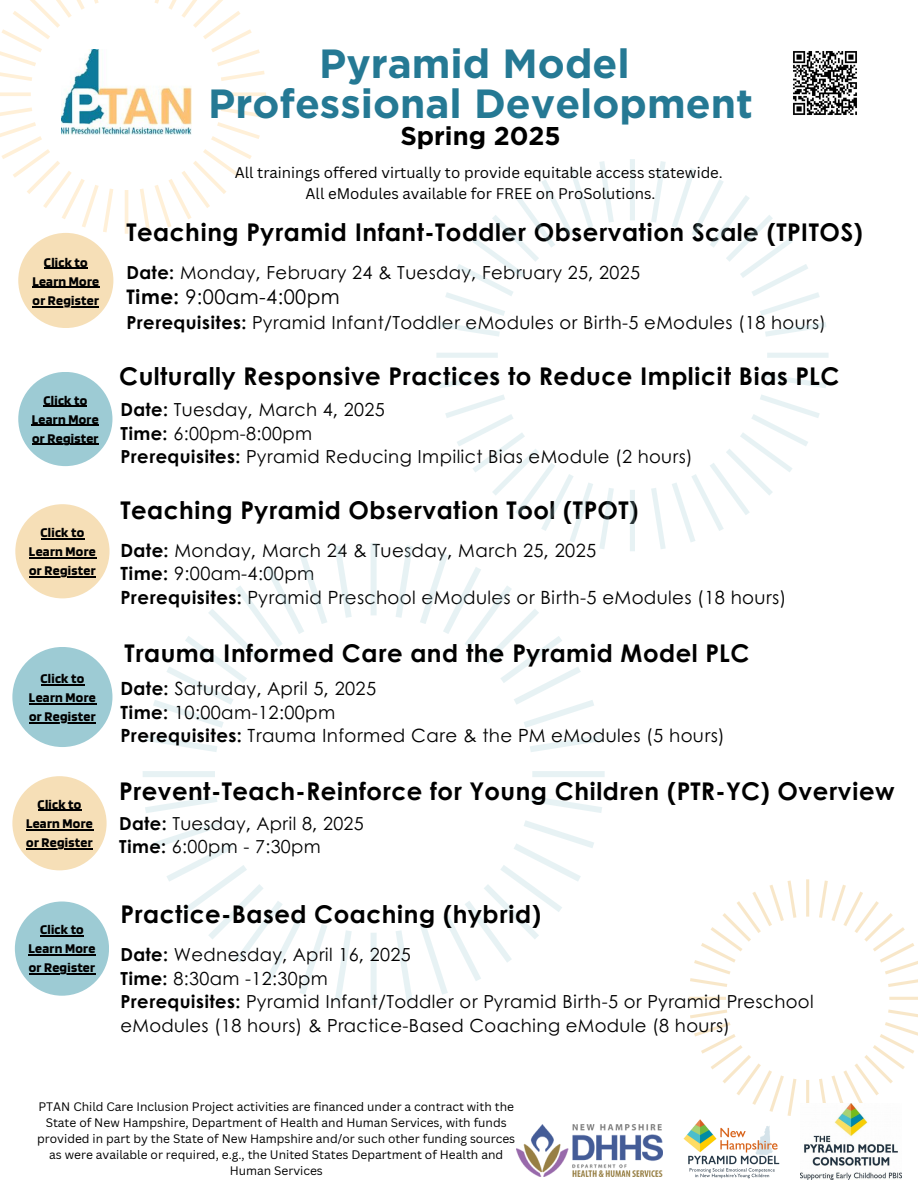
<style>
.page{position:relative;width:918px;height:1188px;background:#fff}
.page>*{position:absolute;margin:0;border:0;box-sizing:border-box;transform-origin:0 0}
.t1{font:700 40.65px/40.5px "Gotham";color:#257994;text-align:center}
.t2{font:700 25.65px "Gotham";color:#000}
.t3{font:700 24.45px "Century Gothic";letter-spacing:.02em;color:#000}
.t4{font:20.1px "Century Gothic";letter-spacing:.02em;color:#000}
.t5{font:18.15px/23.7px "Century Gothic";letter-spacing:.02em;color:#000}
.t6{font:18px/23.7px "Century Gothic";letter-spacing:.02em;color:#000}
.t7{font:15px/20.2px "Canva Sans";color:#000;text-align:center}
.t8{font:700 13.95px/19.2px "Blinker";letter-spacing:.02em;color:#000;text-align:center}
.t9{font:12px/16px "Canva Sans";color:#000;text-align:center}
.s1{font-weight:700}
</style>
<div class="page">
<svg style="left:0;top:0;width:266px;height:234px"></svg>
<img style="left:62px;top:49px;width:129px;height:86px">
<div style="left:18px;top:233px;width:95px;height:95px;background:#f6dfb7;border-radius:50%"></div>
<hr style="left:44px;top:268px;width:44px;height:1px;background:#000">
<hr style="left:32px;top:287px;width:68px;height:1px;background:#000">
<hr style="left:33px;top:306px;width:66px;height:1px;background:#000">
<svg style="left:436px;top:159px;width:393px;height:392px"></svg>
<svg style="left:143px;top:543px;width:462px;height:462px"></svg>
<svg style="left:689px;top:879px;width:229px;height:225px"></svg>
<img style="left:808px;top:1104px;width:94px;height:75px">
<img style="left:683px;top:1078px;width:125px;height:102px">
<img style="left:516px;top:1124px;width:147px;height:53px">
<img style="left:793px;top:51px;width:64px;height:64px">
<div style="left:18px;top:372px;width:94px;height:94px;background:#9dcbd4;border-radius:50%"></div>
<hr style="left:44px;top:406px;width:43px;height:1px;background:#000">
<hr style="left:32px;top:425px;width:67px;height:1px;background:#000">
<hr style="left:32px;top:444px;width:67px;height:1px;background:#000">
<div style="left:12px;top:647px;width:100px;height:100px;background:#9dcbd4;border-radius:50%"></div>
<hr style="left:41px;top:684px;width:44px;height:1px;background:#000">
<hr style="left:29px;top:703px;width:67px;height:1px;background:#000">
<hr style="left:29px;top:722px;width:67px;height:1px;background:#000">
<div style="left:15px;top:504px;width:95px;height:94px;background:#f6dfb7;border-radius:50%"></div>
<hr style="left:41px;top:538px;width:44px;height:1px;background:#000">
<hr style="left:29px;top:557px;width:67px;height:1px;background:#000">
<hr style="left:29px;top:576px;width:67px;height:1px;background:#000">
<div style="left:15px;top:902px;width:94px;height:94px;background:#9dcbd4;border-radius:50%"></div>
<hr style="left:40px;top:935px;width:44px;height:1px;background:#000">
<hr style="left:29px;top:954px;width:67px;height:2px;background:#000">
<hr style="left:29px;top:974px;width:66px;height:1px;background:#000">
<div style="left:12px;top:776px;width:95px;height:94px;background:#f6dfb7;border-radius:50%"></div>
<hr style="left:38px;top:810px;width:44px;height:1px;background:#000">
<hr style="left:26px;top:829px;width:67px;height:1px;background:#000">
<hr style="left:26px;top:848px;width:67px;height:1px;background:#000">
<h3 class="t1" style="left:208px;top:43px;width:546px">Pyramid Model<br>Professional Development</h3>
<h3 class="t2" style="left:400px;top:121px;width:162px">Spring 2025</h3>
<h3 class="t7" style="left:235px;top:162px;width:490px">All trainings offered virtually to provide equitable access statewide.<br>All eModules available for FREE on ProSolutions.</h3>
<p class="t8" style="left:32px;top:252px;width:68px">Click to<br>Learn More</p>
<p class="t8" style="left:33px;top:290px;width:68px">or Register</p>
<h2 class="t8" style="left:32px;top:390px;width:68px">Click to<br>Learn More</h2>
<h4 class="t8" style="left:32px;top:428px;width:68px">or Register</h4>
<h2 class="t8" style="left:29px;top:522px;width:68px">Click to<br>Learn More</h2>
<h4 class="t8" style="left:29px;top:560px;width:68px">or Register</h4>
<h3 class="t8" style="left:29px;top:668px;width:68px">Click to<br>Learn More</h3>
<p class="t8" style="left:29px;top:707px;width:68px">or Register</p>
<h3 class="t8" style="left:26px;top:794px;width:68px">Click to<br>Learn More</h3>
<p class="t8" style="left:26px;top:832px;width:68px">or Register</p>
<h3 class="t8" style="left:29px;top:920px;width:68px">Click to<br>Learn More</h3>
<p class="t8" style="left:29px;top:958px;width:68px">or Register</p>
<p class="t3" style="left:127px;top:214px;width:738px">Teaching Pyramid Infant-Toddler Observation Scale (TPITOS)</p>
<h1 class="t6" style="left:127px;top:260px;width:515px"><span class="s1">Date:</span> Monday, February 24 &amp; Tuesday, February 25, 2025</h1>
<h1 class="t4" style="left:127px;top:281px;width:215px"><span class="s1">Time:</span> 9:00am-4:00pm</h1>
<h1 class="t6" style="left:127px;top:309px;width:701px"><span class="s1">Prerequisites:</span> Pyramid Infant/Toddler eModules or Birth-5 eModules (18 hours)</h1>
<h4 class="t3" style="left:119px;top:357px;width:722px">Culturally Responsive Practices to Reduce Implicit Bias PLC</h4>
<h2 class="t6" style="left:120px;top:397px;width:574px"><span class="s1">Date:</span> Tuesday, March 4, 2025<br><span class="s1">Time:</span> 6:00pm-8:00pm<br><span class="s1">Prerequisites:</span> Pyramid Reducing Impilict Bias eModule (2 hours)</h2>
<h5 class="t3" style="left:120px;top:491px;width:519px">Teaching Pyramid Observation Tool (TPOT)</h5>
<p class="t5" style="left:120px;top:538px;width:668px"><span class="s1">Date:</span> Monday, March 24 &amp; Tuesday, March 25, 2025<br><span class="s1">Time:</span> 9:00am-4:00pm<br><span class="s1">Prerequisites:</span> Pyramid Preschool eModules or Birth-5 eModules (18 hours)</p>
<h4 class="t3" style="left:124px;top:634px;width:627px">Trauma Informed Care and the Pyramid Model PLC</h4>
<h2 class="t5" style="left:120px;top:676px;width:606px"><span class="s1">Date:</span> Saturday, April 5, 2025<br><span class="s1">Time:</span> 10:00am-12:00pm<br><span class="s1">Prerequisites:</span> Trauma Informed Care &amp; the PM eModules (5 hours)</h2>
<h2 class="t3" style="left:119px;top:772px;width:777px">Prevent-Teach-Reinforce for Young Children (PTR-YC) Overview</h2>
<h4 class="t6" style="left:119px;top:810px;width:246px"><span class="s1">Date:</span> Tuesday, April 8, 2025<br><span class="s1">Time:</span> 6:00pm - 7:30pm</h4>
<h4 class="t3" style="left:120px;top:895px;width:422px">Practice-Based Coaching (hybrid)</h4>
<h2 class="t6" style="left:120px;top:942px;width:695px"><span class="s1">Date:</span> Wednesday, April 16, 2025<br><span class="s1">Time:</span> 8:30am -12:30pm<br><span class="s1">Prerequisites:</span> Pyramid Infant/Toddler or Pyramid Birth-5 or Pyramid Preschool eModules (18 hours) &amp; Practice-Based Coaching eModule (8 hours)</h2>
<h3 class="t9" style="left:37px;top:1099px;width:480px">PTAN Child Care Inclusion Project activities are financed under a contract with the State of New Hampshire, Department of Health and Human Services, with funds provided in part by the State of New Hampshire and/or such other funding sources as were available or required, e.g., the United States Department of Health and Human Services</h3>
</div>
